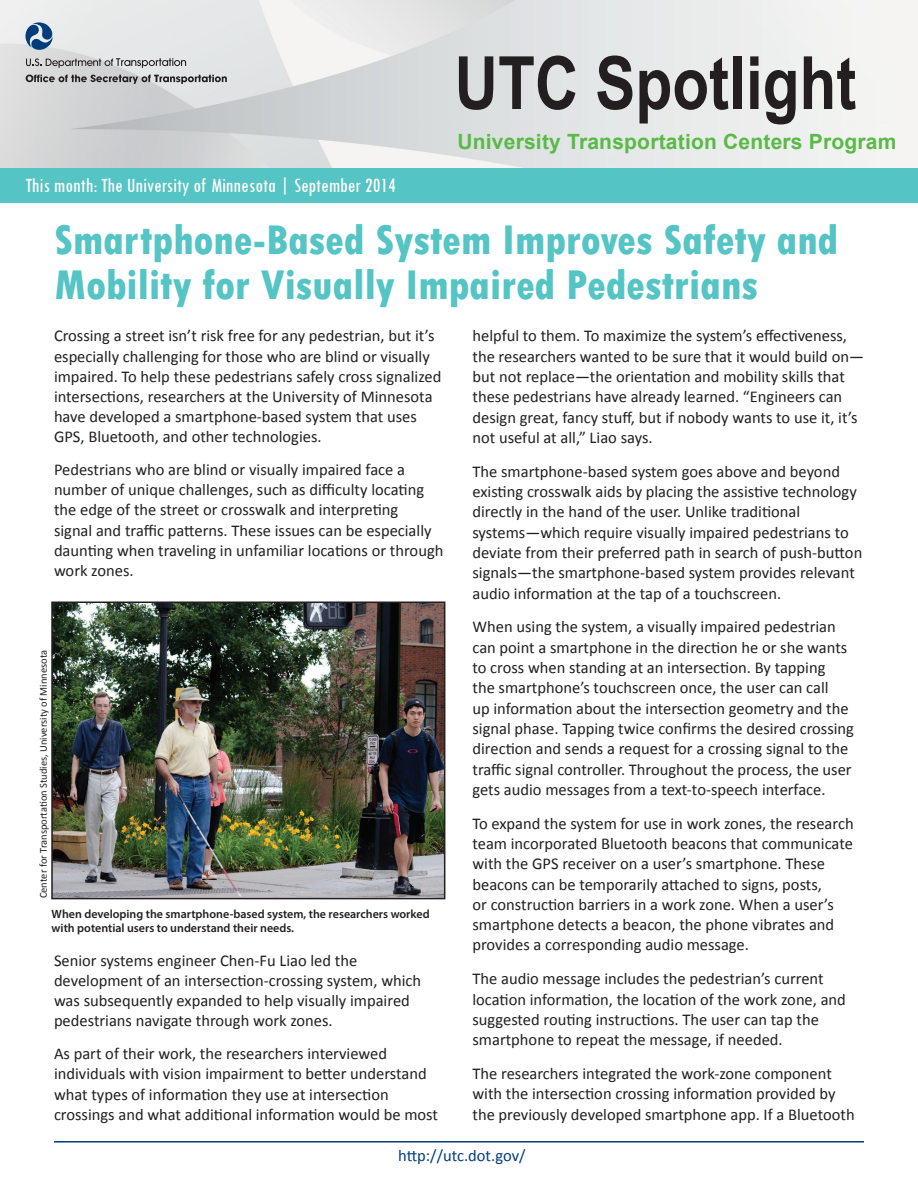
<style>
.page{position:relative;width:918px;height:1188px;background:#fff}
.page>*{position:absolute;margin:0;border:0;box-sizing:border-box;transform-origin:0 0}
.t1{font:700 73.5px "Arial Narrow";color:#231f20}
.t2{font:800 condensed 43.5px/45px "Tw Cen";color:#55c4c4}
.t3{font:condensed 21px "Tw Cen";color:#fff}
.t4{font:700 21px "Arial";letter-spacing:.01em;color:#59ba47}
.Body{font:16.5px/20.2px "Calibri";color:#231f20}
.Body-2{font:16.5px "Calibri";letter-spacing:-.005em;color:#013d7d}
.t5{font:600 12px/13.8px "Myriad Pro";color:#231f20}
.Body-3{font:10.5px "Calibri";color:#231f20}
</style>
<div class="page">
<svg style="left:26px;top:22px;width:27px;height:29px"></svg>
<svg style="left:26px;top:58px;width:160px;height:10px;background:#adadae"></svg>
<svg style="left:26px;top:75px;width:201px;height:9px;background:#969697"></svg>
<div style="left:0;top:168px;width:918px;height:34px;background:#55c4c4"></div>
<hr style="left:54px;top:1141px;width:810px;height:2px;background:#013d7d">
<img style="left:54px;top:605px;width:388px;height:291px">
<div style="left:51px;top:602px;width:394px;height:297px;border:2px solid #231f20"></div>
<p class="t3" style="left:26px;top:172px;width:372px">This month: The University of Minnesota | September 2014</p>
<h1 class="t1" style="left:455px;top:27px;width:403px">UTC Spotlight</h1>
<p class="t4" style="left:458px;top:127px;width:440px">University Transportation Centers Program</p>
<p class="t2" style="left:54px;top:217px;width:786px">Smartphone-Based System Improves Safety and<br>Mobility for Visually Impaired Pedestrians</p>
<p class="Body" style="left:54px;top:326px;width:389px">Crossing a street isn’t risk free for any pedestrian, but it’s especially challenging for those who are blind or visually impaired. To help these pedestrians safely cross signalized intersections, researchers at the University of Minnesota have developed a smartphone-based system that uses GPS, Bluetooth, and other technologies.</p>
<p class="Body" style="left:54px;top:460px;width:391px">Pedestrians who are blind or visually impaired face a number of unique challenges, such as difficulty locating the edge of the street or crosswalk and interpreting<br>signal and traffic patterns. These issues can be especially daunting when traveling in unfamiliar locations or through work zones.</p>
<p class="Body" style="left:472px;top:326px;width:393px">helpful to them. To maximize the system’s effectiveness, the researchers wanted to be sure that it would build on— but not replace—the orientation and mobility skills that these pedestrians have already learned. “Engineers can design great, fancy stuff, but if nobody wants to use it, it’s not useful at all,” Liao says.</p>
<p class="Body" style="left:472px;top:461px;width:391px">The smartphone-based system goes above and beyond existing crosswalk aids by placing the assistive technology directly in the hand of the user. Unlike traditional systems—which require visually impaired pedestrians to deviate from their preferred path in search of push-button signals—the smartphone-based system provides relevant audio information at the tap of a touchscreen.</p>
<p class="Body" style="left:472px;top:617px;width:383px">When using the system, a visually impaired pedestrian can point a smartphone in the direction he or she wants to cross when standing at an intersection. By tapping<br>the smartphone’s touchscreen once, the user can call<br>up information about the intersection geometry and the signal phase. Tapping twice confirms the desired crossing direction and sends a request for a crossing signal to the traffic signal controller. Throughout the process, the user gets audio messages from a text-to-speech interface.</p>
<p class="Body" style="left:472px;top:813px;width:383px">To expand the system for use in work zones, the research team incorporated Bluetooth beacons that communicate with the GPS receiver on a user’s smartphone. These beacons can be temporarily attached to signs, posts,<br>or construction barriers in a work zone. When a user’s smartphone detects a beacon, the phone vibrates and provides a corresponding audio message.</p>
<p class="Body" style="left:472px;top:969px;width:375px">The audio message includes the pedestrian’s current location information, the location of the work zone, and suggested routing instructions. The user can tap the smartphone to repeat the message, if needed.</p>
<p class="Body" style="left:472px;top:1063px;width:384px">The researchers integrated the work-zone component with the intersection crossing information provided by the previously developed smartphone app. If a Bluetooth</p>
<p class="Body-3" style="left:37px;top:898px;width:250px;rotate:-90deg">Center for Transportation Studies, University of Minnesota</p>
<p class="t5" style="left:52px;top:907px;width:380px">When developing the smartphone-based system, the researchers worked with potential users to understand their needs.</p>
<p class="Body" style="left:54px;top:950px;width:369px">Senior systems engineer Chen-Fu Liao led the development of an intersection-crossing system, which was subsequently expanded to help visually impaired pedestrians navigate through work zones.</p>
<p class="Body" style="left:54px;top:1044px;width:386px">As part of their work, the researchers interviewed individuals with vision impairment to better understand what types of information they use at intersection crossings and what additional information would be most</p>
<p class="Body-2" style="left:398px;top:1145px;width:129px">http://utc.dot.gov/</p>
</div>
